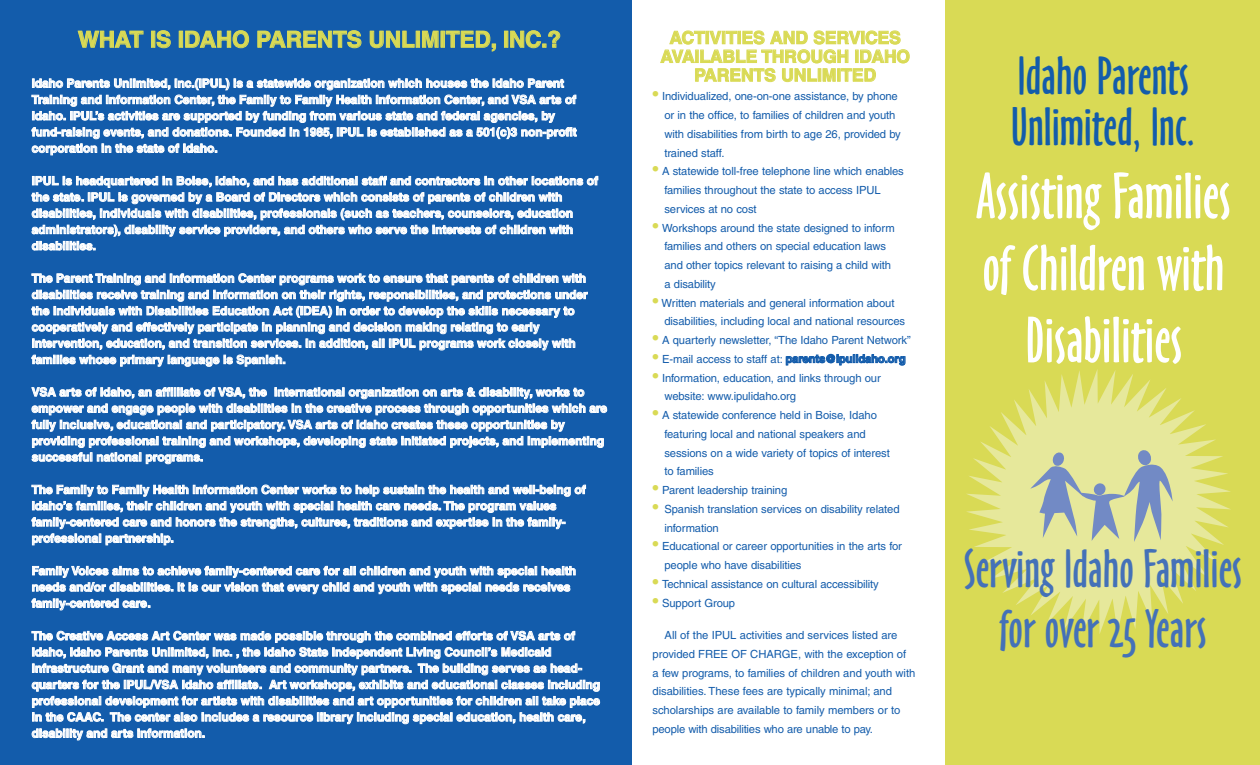
<style>
.page{position:relative;width:1260px;height:765px;background:#fff}
.page>*{position:absolute;margin:0;border:0;box-sizing:border-box;transform-origin:0 0}
.t1{font:60px/72px "Oz Handicraft BT";color:#fff;text-align:center}
.t2{font:50px/60px "Oz Handicraft BT";color:#4471b8;text-align:center}
.t3{font:50px/51.2px "Oz Handicraft BT";color:#135cab}
.t4{font:700 22.5px "Helvetica";letter-spacing:-.005em;color:#d9da55}
.t5{font:700 17.5px/18.8px "Helvetica";letter-spacing:-.005em;color:#d9da55;text-align:center}
.t6{font:700 11.88px/16.2px "Helvetica";color:#fff}
.t7{font:11.25px/18.8px "Helvetica";letter-spacing:-.01em;color:#135cab}
.s1{font-size:17.5px;color:#d9da55}
.s2{font-weight:700}
</style>
<div class="page">
<div style="left:0;top:0;width:631px;height:765px;background:#135cab"></div>
<div style="left:945px;top:0;width:315px;height:765px;background:#d9da55"></div>
<svg style="left:966px;top:369px;width:265px;height:265px"></svg>
<svg style="left:1030px;top:449px;width:143px;height:93px;background:#c1caa8"></svg>
<h3 class="t4" style="left:78px;top:30px;width:485px">WHAT IS IDAHO PARENTS UNLIMITED, INC.?</h3>
<p class="t6" style="left:32px;top:76px;width:547px">Idaho Parents Unlimited, Inc.(IPUL) is a statewide organization which houses the Idaho Parent Training and Information Center, the Family to Family Health Information Center, and VSA arts of Idaho. IPUL’s activities are supported by funding from various state and federal agencies, by fund-raising events, and donations. Founded in 1985, IPUL is established as a 501(c)3 non-profit corporation in the state of Idaho.</p>
<p class="t6" style="left:32px;top:174px;width:568px">IPUL is headquartered in Boise, Idaho, and has additional staff and contractors in other locations of the state. IPUL is governed by a Board of Directors which consists of parents of children with disabilities, individuals with disabilities, professionals (such as teachers, counselors, education administrators), disability service providers, and others who serve the interests of children with disabilities.</p>
<p class="t6" style="left:32px;top:271px;width:557px">The Parent Training and Information Center programs work to ensure that parents of children with disabilities receive training and information on their rights, responsibilities, and protections under the Individuals with Disabilities Education Act (IDEA) in order to develop the skills necessary to cooperatively and effectively participate in planning and decision making relating to early intervention, education, and transition services. In addition, all IPUL programs work closely with families whose primary language is Spanish.</p>
<p class="t6" style="left:32px;top:385px;width:577px">VSA arts of Idaho, an affililate of VSA, the international organization on arts &amp; disability, works to empower and engage people with disabilities in the creative process through opportunities which are fully inclusive, educational and participatory. VSA arts of Idaho creates these opportunities by providing professional training and workshops, developing state initiated projects, and implementing successful national programs.</p>
<p class="t6" style="left:32px;top:482px;width:556px">The Family to Family Health Information Center works to help sustain the health and well-being of Idaho’s families, their children and youth with special health care needs. The program values family-centered care and honors the strengths, cultures, traditions and expertise in the family&shy;professional partnership.</p>
<p class="t6" style="left:32px;top:564px;width:546px">Family Voices aims to achieve family-centered care for all children and youth with special health needs and/or disabilities. It is our vision that every child and youth with special needs receives family-centered care.</p>
<p class="t6" style="left:32px;top:629px;width:570px">The Creative Access Art Center was made possible through the combined efforts of VSA arts of Idaho, Idaho Parents Unlimited, Inc. , the Idaho State Independent Living Council’s Medicaid Infrastructure Grant and many volunteers and community partners. The building serves as head&shy;quarters for the IPUL/VSA Idaho affiliate. Art workshops, exhibits and educational classes including professional development for artists with disabilities and art opportunities for children all take place in the CAAC. The center also includes a resource library including special education, health care, disability and arts information.</p>
<h3 class="t5" style="left:660px;top:30px;width:251px">ACTIVITIES AND SERVICES<br>AVAILABLE THROUGH IDAHO<br>PARENTS UNLIMITED</h3>
<p class="t7" style="left:664px;top:88px;width:238px;text-indent:-12px"><span class="s1">•</span> Individualized, one-on-one assistance, by phone or in the office, to families of children and youth with disabilities from birth to age 26, provided by trained staff.</p>
<p class="t7" style="left:664px;top:163px;width:241px;text-indent:-12px"><span class="s1">•</span> A statewide toll-free telephone line which enables families throughout the state to access IPUL services at no cost</p>
<p class="t7" style="left:664px;top:219px;width:232px;text-indent:-12px"><span class="s1">•</span> Workshops around the state designed to inform families and others on special education laws and other topics relevant to raising a child with a disability</p>
<p class="t7" style="left:664px;top:294px;width:242px;text-indent:-12px"><span class="s1">•</span> Written materials and general information about disabilities, including local and national resources</p>
<p class="t7" style="left:652px;top:332px;width:260px"><span class="s1">•</span> A quarterly newsletter, “The Idaho Parent Network”</p>
<p class="t7" style="left:652px;top:350px;width:255px"><span class="s1">•</span> E-mail access to staff at: <span class="s2">parents@ipulidaho.org</span></p>
<p class="t7" style="left:664px;top:369px;width:218px;text-indent:-12px"><span class="s1">•</span> Information, education, and links through our website: www.ipulidaho.org</p>
<p class="t7" style="left:664px;top:407px;width:227px;text-indent:-12px"><span class="s1">•</span> A statewide conference held in Boise, Idaho featuring local and national speakers and sessions on a wide variety of topics of interest to families</p>
<p class="t7" style="left:652px;top:482px;width:136px"><span class="s1">•</span> Parent leadership training</p>
<p class="t7" style="left:664px;top:500px;width:237px;text-indent:-12px"><span class="s1">•</span> Spanish translation services on disability related information</p>
<p class="t7" style="left:664px;top:538px;width:239px;text-indent:-12px"><span class="s1">•</span> Educational or career opportunities in the arts for people who have disabilities</p>
<p class="t7" style="left:652px;top:575px;width:228px"><span class="s1">•</span> Technical assistance on cultural accessibility</p>
<p class="t7" style="left:652px;top:594px;width:84px"><span class="s1">•</span> Support Group</p>
<p class="t7" style="left:652px;top:627px;width:264px;text-indent:12px">All of the IPUL activities and services listed are provided FREE OF CHARGE, with the exception of<br>a few programs, to families of children and youth with disabilities. These fees are typically minimal; and scholarships are available to family members or to people with disabilities who are unable to pay.</p>
<h2 class="t3" style="left:1011px;top:54px;width:186px">Idaho Parents<br>Unlimited, Inc.</h2>
<h1 class="t1" style="left:977px;top:165px;width:256px">Assisting Families of Children with<br>Disabilities</h1>
<h2 class="t2" style="left:964px;top:544px;width:279px">Serving Idaho Families for over 25 Years</h2>
</div>
